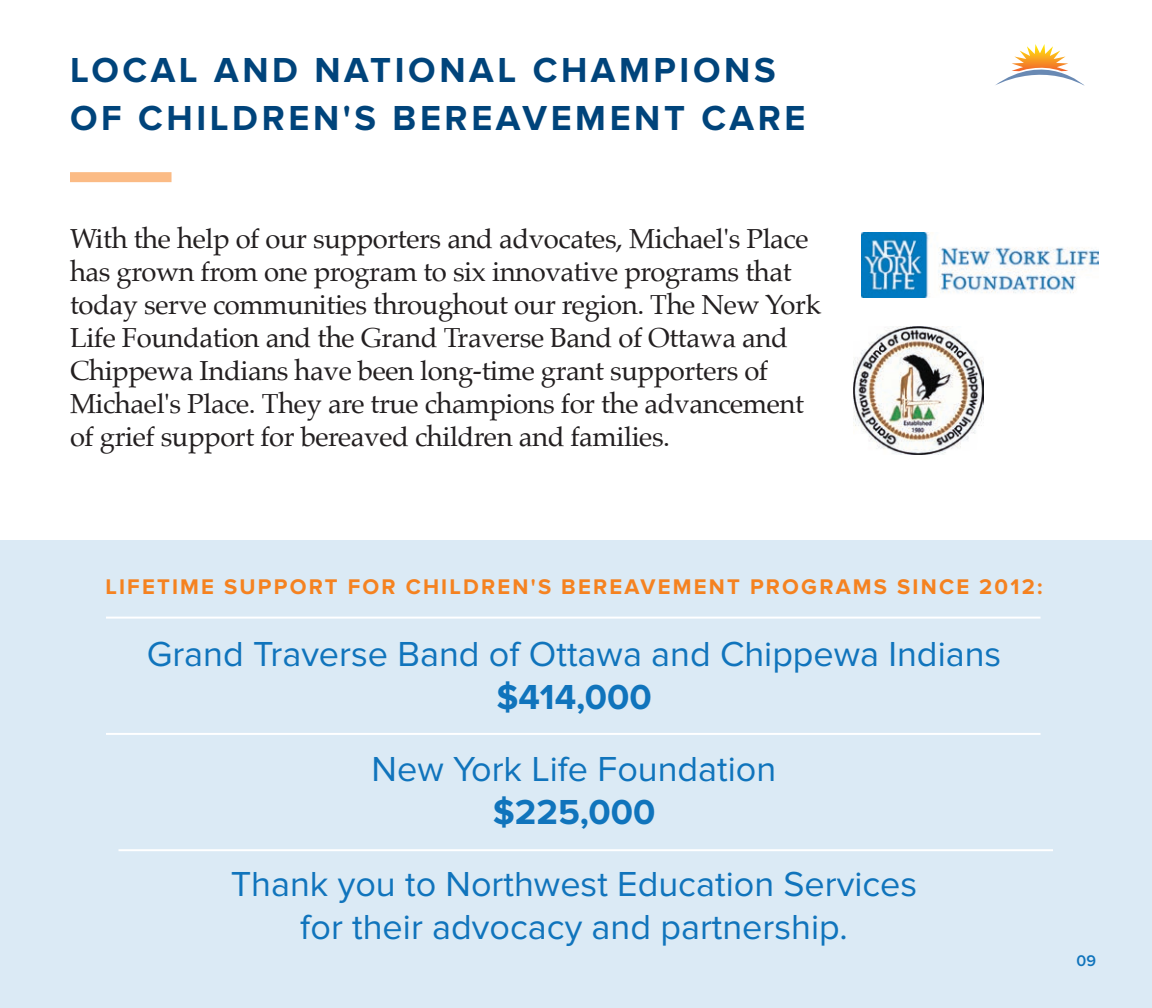
<style>
.page{position:relative;width:1152px;height:1008px;background:#fff}
.page>*{position:absolute;margin:0;border:0;box-sizing:border-box;transform-origin:0 0}
.t1{font:36px "Proxima Nova";color:#1074bc}
.t2{font:700 36px "Proxima Nova";letter-spacing:.1em;color:#00447b}
.t3{font:700 36px "Proxima Nova";color:#1074bc}
.t4{font:27.6px/33px "Palatino";letter-spacing:-.015em;color:#231f20}
.t5{font:700 22px "Proxima Nova";letter-spacing:.1em;color:#f58220}
.t6{font:600 16px "Proxima Nova";color:#1074bc}
</style>
<div class="page">
<div style="left:70px;top:172px;width:102px;height:10px;background:#fbbb85"></div>
<svg style="left:995px;top:44px;width:90px;height:42px"></svg>
<div style="left:0;top:540px;width:1152px;height:468px;background:#dbeaf5"></div>
<img style="left:862px;top:232px;width:236px;height:66px">
<img style="left:854px;top:326px;width:129px;height:129px">
<hr style="left:106px;top:617px;width:935px;height:2px;background:#fff">
<hr style="left:118px;top:849px;width:935px;height:2px;background:#fff">
<hr style="left:106px;top:733px;width:935px;height:2px;background:#fff">
<p class="t2" style="left:70px;top:50px;width:707px">LOCAL AND NATIONAL CHAMPIONS</p>
<p class="t2" style="left:70px;top:98px;width:737px">OF CHILDREN'S BEREAVEMENT CARE</p>
<p class="t4" style="left:70px;top:222px;width:752px">With the help of our supporters and advocates, Michael's Place has grown from one program to six innovative programs that today serve communities throughout our region. The New York Life Foundation and the Grand Traverse Band of Ottawa and Chippewa Indians have been long-time grant supporters of</p>
<p class="t4" style="left:70px;top:387px;width:736px">Michael's Place. They are true champions for the advancement of grief support for bereaved children and families.</p>
<p class="t5" style="left:105px;top:574px;width:939px">LIFETIME SUPPORT FOR CHILDREN'S BEREAVEMENT PROGRAMS SINCE 2012:</p>
<p class="t1" style="left:147px;top:633px;width:856px">Grand Traverse Band of Ottawa and Chippewa Indians</p>
<p class="t3" style="left:496px;top:676px;width:157px">$414,000</p>
<p class="t1" style="left:372px;top:748px;width:406px">New York Life Foundation</p>
<p class="t3" style="left:493px;top:791px;width:164px">$225,000</p>
<p class="t1" style="left:231px;top:864px;width:688px">Thank you to Northwest Education Services</p>
<p class="t1" style="left:300px;top:907px;width:549px">for their advocacy and partnership.</p>
<p class="t6" style="left:1077px;top:952px;width:21px">09</p>
</div>
